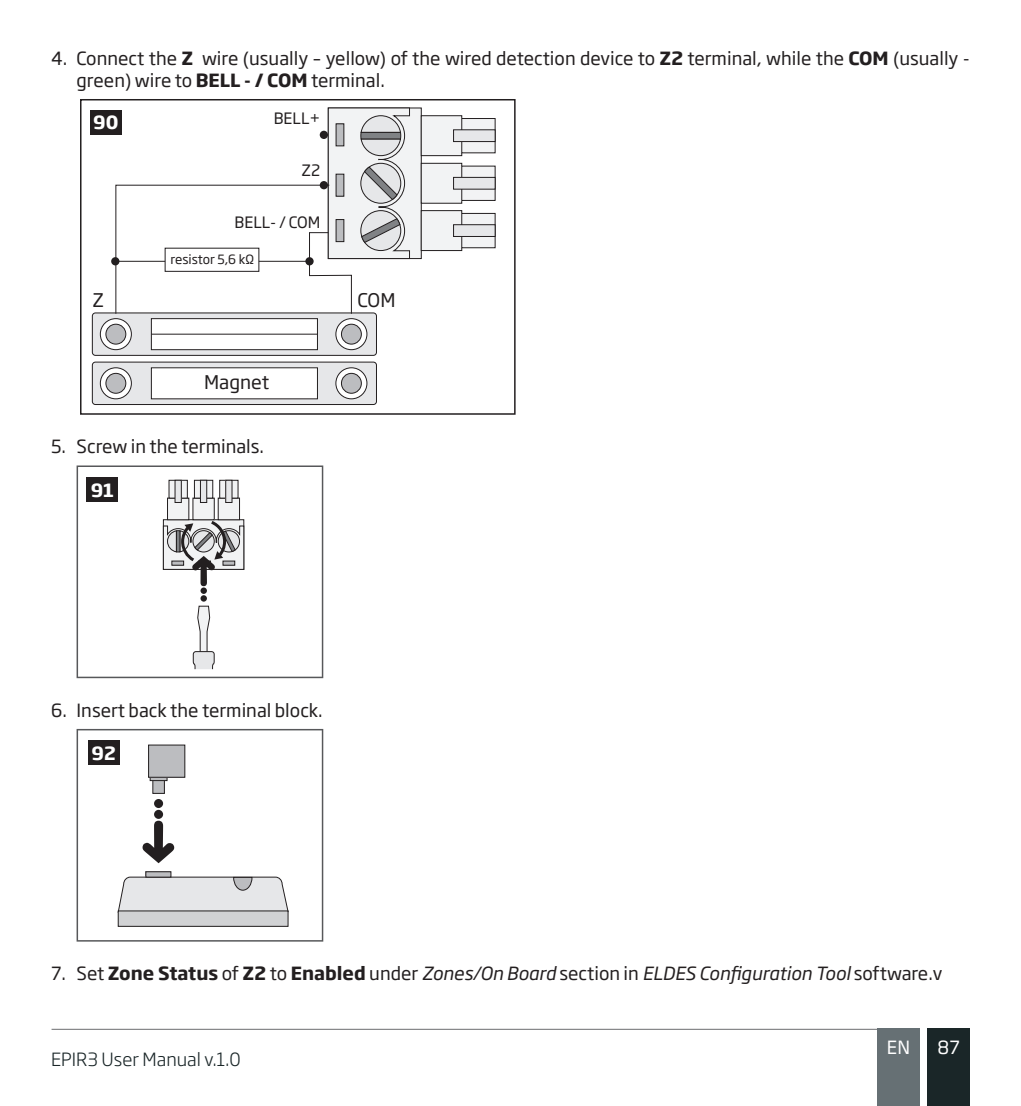
<style>
.page{position:relative;width:1021px;height:1106px;background:#fff}
.page>*{position:absolute;margin:0;border:0;box-sizing:border-box;transform-origin:0 0}
.t1{font:18.6px "Soho Gothic Pro";color:#231f20}
.Text{font:18px/21.6px "Soho Gothic Pro";color:#231f20}
.Text-2{font:italic 18px "Soho Gothic Pro";color:#231f20}
.t2{font:300 18px "Soho Gothic Pro";color:#1a2628}
.t3{font:700 18px "Soho Gothic Pro";color:#fff}
.t4{font:18px "Soho Gothic Pro";color:#fff}
.t5{font:15.6px "Soho Gothic Pro";color:#231f20}
.t6{font:12.6px "Soho Gothic Pro";color:#231f20}
.s1{font-weight:700}
.s2{font-style:normal}
.s3{font-weight:700;font-style:normal}
</style>
<div class="page">
<div style="left:927px;top:1028px;width:42px;height:78px;background:#1a2628"></div>
<div style="left:877px;top:1028px;width:42px;height:78px;background:#667074"></div>
<hr style="left:52px;top:1028px;width:825px;height:1px;background:#6c6d70">
<div style="left:328px;top:108px;width:93px;height:150px;background:#f2f3f4"></div>
<div style="left:421px;top:116px;width:41px;height:40px;background:#f2f3f4"></div>
<div style="left:421px;top:115px;width:41px;height:41px;border:1px solid #231f20"></div>
<div style="left:462px;top:118px;width:33px;height:35px;background:#f2f3f4"></div>
<div style="left:461px;top:118px;width:34px;height:35px;border:1px solid #231f20"></div>
<div style="left:453px;top:130px;width:42px;height:12px;background:#e6e7e9"></div>
<div style="left:453px;top:129px;width:42px;height:13px;border:1px solid #231f20"></div>
<div style="left:421px;top:163px;width:41px;height:40px;background:#f2f3f4"></div>
<div style="left:421px;top:163px;width:41px;height:40px;border:1px solid #231f20"></div>
<div style="left:462px;top:166px;width:33px;height:34px;background:#f2f3f4"></div>
<div style="left:461px;top:166px;width:34px;height:35px;border:1px solid #231f20"></div>
<div style="left:453px;top:177px;width:42px;height:12px;background:#e6e7e9"></div>
<div style="left:453px;top:177px;width:42px;height:12px;border:1px solid #231f20"></div>
<div style="left:421px;top:211px;width:41px;height:39px;background:#f2f3f4"></div>
<div style="left:421px;top:210px;width:41px;height:41px;border:1px solid #231f20"></div>
<div style="left:462px;top:213px;width:33px;height:35px;background:#f2f3f4"></div>
<div style="left:461px;top:213px;width:34px;height:35px;border:1px solid #231f20"></div>
<div style="left:453px;top:225px;width:42px;height:11px;background:#e6e7e9"></div>
<div style="left:453px;top:224px;width:42px;height:13px;border:1px solid #231f20"></div>
<div style="left:92px;top:313px;width:284px;height:42px;background:#e6e7e9;border-radius:3px"></div>
<div style="left:92px;top:313px;width:285px;height:43px;border:1px solid #231f20;border-radius:3px"></div>
<div style="left:151px;top:319px;width:166px;height:31px;background:#fff"></div>
<div style="left:151px;top:318px;width:167px;height:32px;border:1px solid #231f20"></div>
<svg style="left:336px;top:319px;width:31px;height:31px"></svg>
<div style="left:335px;top:318px;width:32px;height:32px;border:1px solid #231f20;border-radius:50%"></div>
<div style="left:341px;top:324px;width:20px;height:20px;background:#bcbdc0;border-radius:50%"></div>
<div style="left:341px;top:324px;width:20px;height:20px;border:1px solid #231f20;border-radius:50%"></div>
<svg style="left:100px;top:319px;width:31px;height:31px"></svg>
<div style="left:100px;top:318px;width:32px;height:32px;border:1px solid #231f20;border-radius:50%"></div>
<div style="left:106px;top:324px;width:20px;height:20px;background:#bcbdc0;border-radius:50%"></div>
<div style="left:106px;top:324px;width:20px;height:20px;border:1px solid #231f20;border-radius:50%"></div>
<div style="left:92px;top:362px;width:284px;height:42px;background:#e6e7e9;border-radius:3px"></div>
<div style="left:92px;top:362px;width:285px;height:43px;border:1px solid #231f20;border-radius:3px"></div>
<div style="left:151px;top:368px;width:166px;height:31px;background:#fff"></div>
<svg style="left:336px;top:368px;width:31px;height:31px"></svg>
<div style="left:335px;top:367px;width:32px;height:32px;border:1px solid #231f20;border-radius:50%"></div>
<div style="left:341px;top:373px;width:20px;height:20px;background:#bcbdc0;border-radius:50%"></div>
<div style="left:341px;top:373px;width:20px;height:20px;border:1px solid #231f20;border-radius:50%"></div>
<svg style="left:100px;top:368px;width:31px;height:31px"></svg>
<div style="left:100px;top:367px;width:32px;height:32px;border:1px solid #231f20;border-radius:50%"></div>
<div style="left:106px;top:373px;width:20px;height:20px;background:#bcbdc0;border-radius:50%"></div>
<div style="left:106px;top:373px;width:20px;height:20px;border:1px solid #231f20;border-radius:50%"></div>
<div style="left:111px;top:257px;width:8px;height:8px;background:#231f20;border-radius:50%"></div>
<svg style="left:115px;top:107px;width:295px;height:207px"></svg>
<hr style="left:151px;top:334px;width:166px;height:1px;background:#231f20">
<div style="left:80px;top:99px;width:435px;height:316px;border:2px solid #231f20"></div>
<div style="left:90px;top:110px;width:31px;height:25px;background:#231f20"></div>
<svg style="left:77px;top:465px;width:246px;height:213px"></svg>
<div style="left:87px;top:477px;width:31px;height:25px;background:#231f20"></div>
<svg style="left:77px;top:729px;width:246px;height:212px"></svg>
<div style="left:88px;top:740px;width:31px;height:25px;background:#231f20"></div>
<p class="Text" style="left:77px;top:47px;width:894px;text-indent:-26px">4. Connect the <span class="s1">Z</span> wire (usually – yellow) of the wired detection device to <span class="s1">Z2</span> terminal, while the <span class="s1">COM</span> (usually - green) wire to <span class="s1">BELL - / COM</span> terminal.</p>
<p class="t3" style="left:93px;top:108px;width:27px">90</p>
<p class="t5" style="left:274px;top:106px;width:48px">BELL+</p>
<p class="t5" style="left:301px;top:158px;width:20px">Z2</p>
<p class="t5" style="left:234px;top:210px;width:87px">BELL- / COM</p>
<p class="t6" style="left:171px;top:250px;width:85px">resistor 5,6 kΩ</p>
<p class="t1" style="left:92px;top:286px;width:13px">Z</p>
<p class="t1" style="left:357px;top:286px;width:39px">COM</p>
<p class="t1" style="left:204px;top:368px;width:67px">Magnet</p>
<p class="Text" style="left:51px;top:435px;width:214px">5. Screw in the terminals.</p>
<p class="t3" style="left:91px;top:476px;width:25px">91</p>
<p class="Text" style="left:51px;top:698px;width:273px">6. Insert back the terminal block.</p>
<p class="t3" style="left:92px;top:739px;width:26px">92</p>
<p class="Text-2" style="left:51px;top:959px;width:893px"><span class="s2">7. Set</span> <span class="s3">Zone Status</span> <span class="s2">of</span> <span class="s3">Z2</span> <span class="s2">to</span> <span class="s3">Enabled</span> <span class="s2">under</span> Zones/On Board <span class="s2">section in</span> ELDES Configuration Tool <span class="s2">software.v</span></p>
<p class="t2" style="left:51px;top:1044px;width:191px">EPIR3 User Manual v.1.0</p>
<p class="t4" style="left:886px;top:1033px;width:25px">EN</p>
<p class="t4" style="left:937px;top:1033px;width:24px">87</p>
</div>
